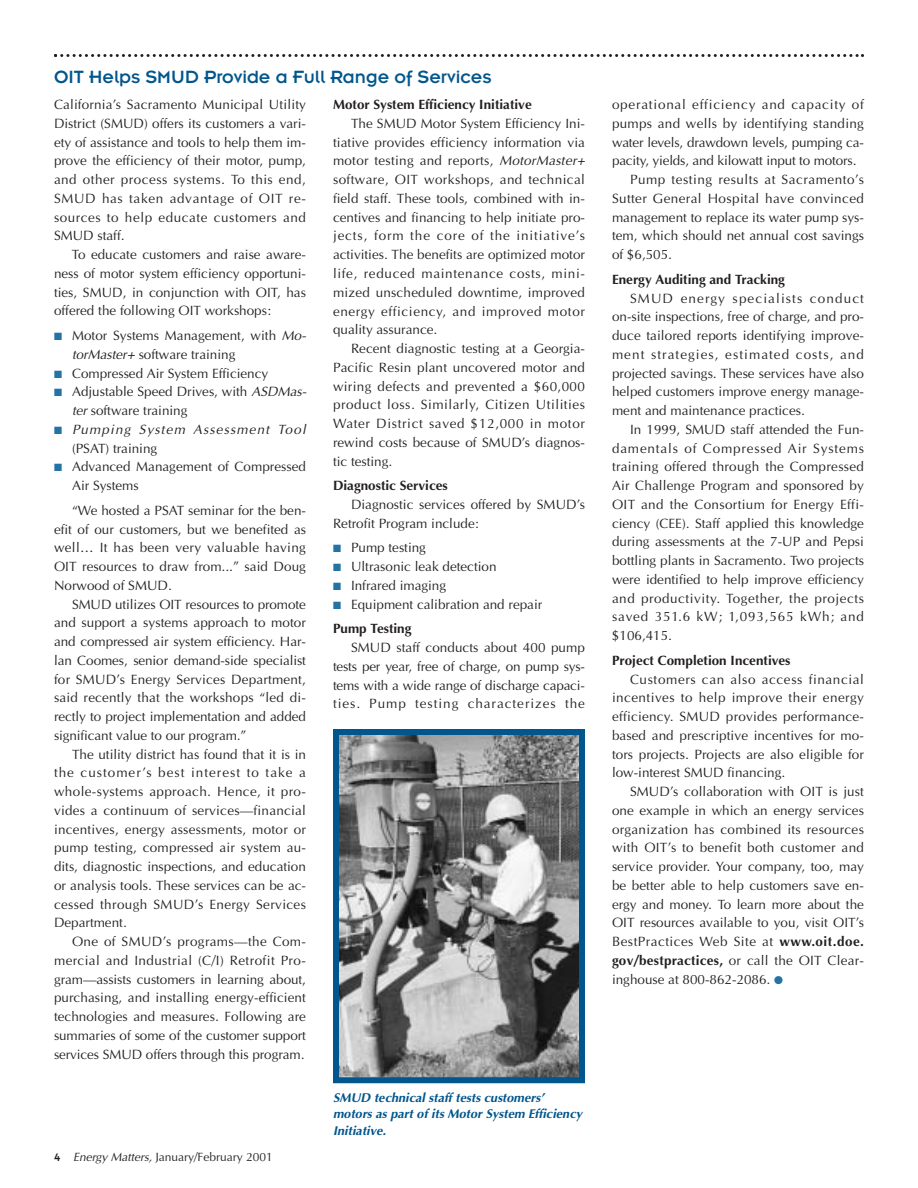
<style>
.page{position:relative;width:918px;height:1188px;background:#fff}
.page>*{position:absolute;margin:0;border:0;box-sizing:border-box;transform-origin:0 0}
.t1{font:19.5px "Insignia";color:#00568d}
.t2{font:13.5px/18.8px "Optima";color:#231f1f;text-align:justify}
.t3{font:700 13.5px "Optima";color:#231f1f}
.t4{font:italic 13.5px/18.8px "Optima";letter-spacing:.085em;color:#231f1f}
.t5{font:13.5px "Optima";letter-spacing:.06em;color:#231f1f}
.t6{font:13.5px "Optima";letter-spacing:.02em;color:#231f1f}
.t7{font:13.5px "Optima";letter-spacing:.03em;color:#231f1f}
.t8{font:13.5px "Optima";letter-spacing:.04em;color:#231f1f}
.t9{font:italic 700 12.75px/16.5px "Optima";color:#00568d}
.t10{font:12px "Optima";color:#231f1f}
.s1{color:#2373a4}
.s2{font-style:italic}
.s3{font-style:normal}
.s4{font-family:"Insignia"}
.s5{font-weight:700}
</style>
<div class="page">
<svg style="left:54px;top:54px;width:810px;height:3px"></svg>
<img style="left:340px;top:736px;width:238px;height:340px">
<div style="left:333px;top:729px;width:252px;height:354px;border:6px solid #00568d"></div>
<h1 class="t1" style="left:54px;top:71px;width:439px">OIT Helps SMUD Provide a Full Range of Services</h1>
<p class="t2" style="left:54px;top:97px;width:254px">California’s Sacramento Municipal Utility District (SMUD) offers its customers a vari&shy;ety of assistance and tools to help them im&shy;prove the efficiency of their motor, pump, and other process systems. To this end, SMUD has taken advantage of OIT re&shy;sources to help educate customers and SMUD staff.</p>
<p class="t2" style="left:54px;top:247px;width:254px;text-indent:18px">To educate customers and raise aware&shy;ness of motor system efficiency opportuni&shy;ties, SMUD, in conjunction with OIT, has offered the following OIT workshops:</p>
<p class="t2" style="left:72px;top:328px;width:235px;text-indent:-18px"><span class="s1">■</span> Motor Systems Management, with <span class="s2">Mo&shy;torMaster+</span> software training</p>
<p class="t2" style="left:54px;top:365px;width:216px"><span class="s1">■</span> Compressed Air System Efficiency</p>
<p class="t2" style="left:72px;top:384px;width:235px;text-indent:-18px"><span class="s1">■</span> Adjustable Speed Drives, with <span class="s2">ASDMas&shy;ter</span> software training</p>
<p class="t4" style="left:72px;top:421px;width:235px;text-indent:-18px"><span class="s1">■</span> Pumping System Assessment Tool <span class="s3">(PSAT) training</span></p>
<p class="t2" style="left:72px;top:459px;width:235px;text-indent:-18px"><span class="s1">■</span> Advanced Management of Compressed<br>Air Systems</p>
<p class="t2" style="left:54px;top:502px;width:254px;text-indent:18px">“We hosted a PSAT seminar for the ben&shy;efit of our customers, but we benefited as well… It has been very valuable having OIT resources to draw from...” said Doug Norwood of SMUD.</p>
<p class="t2" style="left:54px;top:596px;width:254px;text-indent:18px">SMUD utilizes OIT resources to promote and support a systems approach to motor and compressed air system efficiency. Har&shy;lan Coomes, senior demand-side specialist for SMUD’s Energy Services Department, said recently that the workshops “led di&shy;rectly to project implementation and added significant value to our program.”</p>
<p class="t2" style="left:54px;top:746px;width:254px;text-indent:18px">The utility district has found that it is in the customer’s best interest to take a whole-systems approach. Hence, it pro&shy;vides a continuum of services—financial incentives, energy assessments, motor or pump testing, compressed air system au&shy;dits, diagnostic inspections, and education or analysis tools. These services can be ac&shy;cessed through SMUD’s Energy Services Department.</p>
<p class="t2" style="left:54px;top:934px;width:254px;text-indent:18px">One of SMUD’s programs—the Com&shy;mercial and Industrial (C/I) Retrofit Pro&shy;gram—assists customers in learning about, purchasing, and installing energy-efficient technologies and measures. Following are summaries of some of the customer support services SMUD offers through this program.</p>
<p class="t10" style="left:54px;top:1152px;width:220px"><span class="s4">4</span> <span class="s2">Energy Matters,</span> January/February 2001</p>
<p class="t3" style="left:333px;top:99px;width:200px">Motor System Efficiency Initiative</p>
<p class="t2" style="left:333px;top:115px;width:254px;text-indent:18px">The SMUD Motor System Efficiency Ini&shy;tiative provides efficiency information via motor testing and reports, <span class="s2">MotorMaster+ </span>software, OIT workshops, and technical field staff. These tools, combined with in&shy;centives and financing to help initiate pro&shy;jects, form the core of the initiative’s activities. The benefits are optimized motor life, reduced maintenance costs, mini&shy;mized unscheduled downtime, improved energy efficiency, and improved motor quality assurance.</p>
<p class="t2" style="left:333px;top:340px;width:254px;text-indent:18px">Recent diagnostic testing at a Georgia-Pacific Resin plant uncovered motor and wiring defects and prevented a $60,000 product loss. Similarly, Citizen Utilities Water District saved $12,000 in motor rewind costs because of SMUD’s diagnos&shy;tic testing.</p>
<p class="t3" style="left:333px;top:480px;width:116px">Diagnostic Services</p>
<p class="t2" style="left:333px;top:496px;width:254px;text-indent:18px">Diagnostic services offered by SMUD’s<br>Retrofit Program include:</p>
<p class="t2" style="left:333px;top:540px;width:95px"><span class="s1">■</span> Pump testing</p>
<p class="t2" style="left:333px;top:559px;width:165px"><span class="s1">■</span> Ultrasonic leak detection</p>
<p class="t2" style="left:333px;top:577px;width:115px"><span class="s1">■</span> Infrared imaging</p>
<p class="t2" style="left:333px;top:593px;width:211px;line-height:24.8px"><span class="s1">■</span> Equipment calibration and repair<br><span class="s5">Pump Testing</span></p>
<p class="t2" style="left:333px;top:640px;width:254px;text-indent:18px">SMUD staff conducts about 400 pump tests per year, free of charge, on pump sys&shy;tems with a wide range of discharge capaci&shy;ties. Pump testing characterizes the</p>
<p class="t9" style="left:333px;top:1091px;width:251px">SMUD technical staff tests customers’ motors as part of its Motor System Efficiency<br>Initiative.</p>
<p class="t5" style="left:612px;top:99px;width:254px">operational efficiency and capacity of</p>
<p class="t6" style="left:612px;top:118px;width:254px">pumps and wells by identifying standing</p>
<p class="t2" style="left:612px;top:134px;width:254px">water levels, drawdown levels, pumping ca-</p>
<p class="t2" style="left:612px;top:153px;width:246px">pacity, yields, and kilowatt input to motors.</p>
<p class="t8" style="left:630px;top:174px;width:236px">Pump testing results at Sacramento’s</p>
<p class="t7" style="left:612px;top:193px;width:253px">Sutter General Hospital have convinced</p>
<p class="t2" style="left:612px;top:209px;width:254px">management to replace its water pump sys-</p>
<p class="t2" style="left:612px;top:228px;width:254px">tem, which should net annual cost savings</p>
<p class="t2" style="left:612px;top:247px;width:62px">of $6,505.</p>
<p class="t3" style="left:612px;top:274px;width:175px">Energy Auditing and Tracking</p>
<p class="t2" style="left:612px;top:290px;width:254px;text-indent:18px">SMUD energy specialists conduct on-site inspections, free of charge, and pro&shy;duce tailored reports identifying improve&shy;ment strategies, estimated costs, and projected savings. These services have also helped customers improve energy manage&shy;ment and maintenance practices.</p>
<p class="t2" style="left:612px;top:421px;width:254px;text-indent:18px">In 1999, SMUD staff attended the Fun&shy;damentals of Compressed Air Systems training offered through the Compressed Air Challenge Program and sponsored by OIT and the Consortium for Energy Effi&shy;ciency (CEE). Staff applied this knowledge during assessments at the 7-UP and Pepsi bottling plants in Sacramento. Two projects were identified to help improve efficiency and productivity. Together, the projects saved 351.6 kW; 1,093,565 kWh; and $106,415.</p>
<p class="t3" style="left:612px;top:655px;width:180px">Project Completion Incentives</p>
<p class="t2" style="left:612px;top:671px;width:254px;text-indent:18px">Customers can also access financial incentives to help improve their energy efficiency. SMUD provides performance&shy;based and prescriptive incentives for mo&shy;tors projects. Projects are also eligible for low-interest SMUD financing.</p>
<p class="t2" style="left:612px;top:784px;width:254px;text-indent:18px">SMUD’s collaboration with OIT is just one example in which an energy services organization has combined its resources with OIT’s to benefit both customer and service provider. Your company, too, may be better able to help customers save en&shy;ergy and money. To learn more about the OIT resources available to you, visit OIT’s BestPractices Web Site at <span class="s5">www.oit.doe. gov/bestpractices,</span> or call the OIT Clear&shy;inghouse at 800-862-2086. <span class="s1">●</span></p>
</div>
